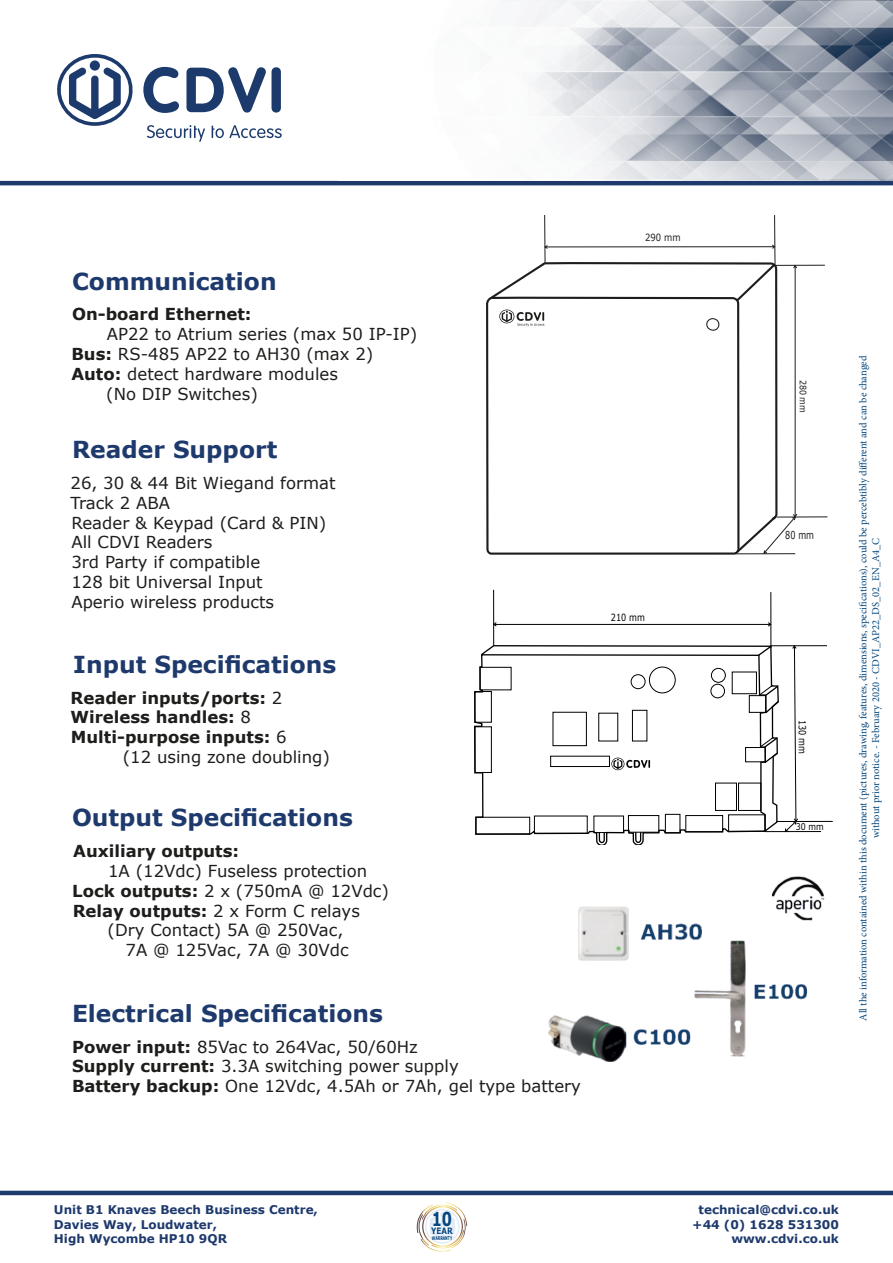
<style>
.page{position:relative;width:893px;height:1263px;background:#fff}
.page>*{position:absolute;margin:0;border:0;box-sizing:border-box;transform-origin:0 0}
.t1{font:700 23.4px "Verdana";color:#1e3a6d}
.t2{font:700 19.2px "Verdana";color:#054780;scale:.75 1}
.t3{font:16.5px "Verdana";color:#1d1d1b}
.t4{font:700 16.5px "Verdana";color:#1d1d1b}
.t5{font:700 12px "Verdana";color:#1e3a6d}
.t6{font:10.95px "Verdana";color:#1d1d1b;scale:.74 1}
.t7{font:10.5px/12.6px "Minion Pro";color:#05467b;text-align:center}
.t8{font:9.9px "Verdana";color:#000;scale:.82 1}
.t9{font:9.9px "Verdana";color:#1d1d1b;scale:.85 1}
.t10{font:9.15px "Verdana";color:#000;scale:.85 1}
.t11{font:9px "Verdana";color:#1d1d1b;scale:.89 1}
.t12{font:700 8.85px "Verdana";color:#054780;scale:.82 1}
.t13{font:700 5.1px "Verdana";color:#054780;scale:.62 1}
.s1{font-weight:700}
.s2{font-weight:400}
</style>
<div class="page">
<hr style="left:0;top:1191px;width:893px;height:4px;background:#1e3a6d">
<svg style="left:57px;top:54px;width:76px;height:72px"></svg>
<svg style="left:147px;top:125px;width:58px;height:17px"></svg>
<svg style="left:212px;top:125px;width:70px;height:13px"></svg>
<svg style="left:143px;top:67px;width:36px;height:46px"></svg>
<svg style="left:186px;top:67px;width:80px;height:46px"></svg>
<div style="left:272px;top:67px;width:9px;height:46px;background:#1c3a6c;border-radius:5px"></div>
<hr style="left:0;top:181px;width:893px;height:4px;background:#1e3a6d">
<svg style="left:474px;top:666px;width:207px;height:179px"></svg>
<div style="left:534px;top:816px;width:54px;height:18px;border:1px solid #000"></div>
<div style="left:475px;top:817px;width:55px;height:17px;border:1px solid #000"></div>
<div style="left:475px;top:726px;width:17px;height:47px;border:1px solid #000"></div>
<svg style="left:634px;top:833px;width:8px;height:11px"></svg>
<svg style="left:598px;top:833px;width:7px;height:11px"></svg>
<svg style="left:480px;top:645px;width:300px;height:188px"></svg>
<hr style="left:494px;top:624px;width:277px;height:1px;background:#000">
<svg style="left:493px;top:589px;width:4px;height:57px"></svg>
<svg style="left:756px;top:592px;width:77px;height:240px"></svg>
<svg style="left:486px;top:299px;width:248px;height:256px"></svg>
<svg style="left:539px;top:303px;width:239px;height:218px"></svg>
<svg style="left:705px;top:317px;width:16px;height:15px"></svg>
<hr style="left:795px;top:265px;width:1px;height:252px;background:#1d1d1b">
<svg style="left:488px;top:215px;width:337px;height:88px"></svg>
<svg style="left:734px;top:513px;width:94px;height:42px"></svg>
<svg style="left:499px;top:310px;width:45px;height:16px"></svg>
<img style="left:501px;top:0;width:392px;height:181px">
<img style="left:772px;top:876px;width:53px;height:45px">
<img style="left:694px;top:940px;width:114px;height:117px">
<img style="left:578px;top:906px;width:131px;height:61px">
<img style="left:548px;top:1008px;width:151px;height:54px">
<svg style="left:417px;top:1202px;width:50px;height:50px"></svg>
<p class="t1" style="left:72px;top:266px;width:206px">Communication</p>
<p class="t4" style="left:72px;top:304px;width:181px">On-board Ethernet:</p>
<p class="t3" style="left:107px;top:324px;width:312px">AP22 to Atrium series (max 50 IP-IP)</p>
<p class="t3" style="left:71px;top:343px;width:303px"><span class="s1">Bus:</span> RS-485 AP22 to AH30 (max 2)</p>
<p class="t3" style="left:71px;top:363px;width:268px"><span class="s1">Auto:</span> detect hardware modules</p>
<p class="t3" style="left:106px;top:383px;width:153px">(No DIP Switches)</p>
<p class="t1" style="left:72px;top:434px;width:207px">Reader Support</p>
<p class="t3" style="left:70px;top:473px;width:267px">26, 30 &amp; 44 Bit Wiegand format</p>
<p class="t3" style="left:70px;top:492px;width:101px">Track 2 ABA</p>
<p class="t3" style="left:71px;top:512px;width:256px">Reader &amp; Keypad (Card &amp; PIN)</p>
<p class="t3" style="left:71px;top:532px;width:142px">All CDVI Readers</p>
<p class="t3" style="left:71px;top:552px;width:190px">3rd Party if compatible</p>
<p class="t3" style="left:71px;top:572px;width:193px">128 bit Universal Input</p>
<p class="t3" style="left:71px;top:591px;width:204px">Aperio wireless products</p>
<p class="t1" style="left:73px;top:649px;width:265px">Input Specifications</p>
<p class="t4" style="left:70px;top:687px;width:213px">Reader inputs/ports: <span class="s2">2</span></p>
<p class="t4" style="left:70px;top:707px;width:182px">Wireless handles: <span class="s2">8</span></p>
<p class="t4" style="left:71px;top:726px;width:217px">Multi-purpose inputs: <span class="s2">6</span></p>
<p class="t3" style="left:123px;top:746px;width:209px">(12 using zone doubling)</p>
<p class="t1" style="left:72px;top:802px;width:282px">Output Specifications</p>
<p class="t4" style="left:73px;top:840px;width:167px">Auxiliary outputs:</p>
<p class="t3" style="left:108px;top:860px;width:261px">1A (12Vdc) Fuseless protection</p>
<p class="t3" style="left:72px;top:880px;width:318px"><span class="s1">Lock outputs:</span> 2 x (750mA @ 12Vdc)</p>
<p class="t4" style="left:73px;top:900px;width:289px">Relay outputs: <span class="s2">2 x Form C relays</span></p>
<p class="t3" style="left:108px;top:920px;width:237px">(Dry Contact) 5A @ 250Vac,</p>
<p class="t3" style="left:126px;top:940px;width:225px">7A @ 125Vac, 7A @ 30Vdc</p>
<p class="t1" style="left:72px;top:998px;width:312px">Electrical Specifications</p>
<p class="t3" style="left:72px;top:1036px;width:347px"><span class="s1">Power input:</span> 85Vac to 264Vac, 50/60Hz</p>
<p class="t3" style="left:72px;top:1056px;width:388px"><span class="s1">Supply current:</span> 3.3A switching power supply</p>
<p class="t3" style="left:72px;top:1076px;width:510px"><span class="s1">Battery backup:</span> One 12Vdc, 4.5Ah or 7Ah, gel type battery</p>
<p class="t9" style="left:645px;top:231px;width:43px">290 mm</p>
<p class="t8" style="left:611px;top:611px;width:43px">210 mm</p>
<p class="t11" style="left:809px;top:380px;width:39px;rotate:90deg">280 mm</p>
<p class="t6" style="left:785px;top:528px;width:40px">80 mm</p>
<p class="t8" style="left:809px;top:720px;width:43px;rotate:90deg">130 mm</p>
<p class="t10" style="left:796px;top:820px;width:34px">30 mm</p>
<p class="t7" style="left:857px;top:1020px;width:667px;rotate:-90deg">All the information contained within this document (pictures, drawing, features, dimensions, specifications), could be percebtibly different and can be changed without prior notice. - February 2020 - CDVI_AP22_DS_02_EN_A4_C</p>
<p class="t5" style="left:54px;top:1202px;width:266px">Unit B1 Knaves Beech Business Centre,</p>
<p class="t5" style="left:54px;top:1216px;width:165px">Davies Way, Loudwater,</p>
<p class="t5" style="left:54px;top:1231px;width:175px">High Wycombe HP10 9QR</p>
<p class="t2" style="left:432px;top:1206px;width:28px">10</p>
<p class="t13" style="left:432px;top:1234px;width:34px">WARRANTY</p>
<p class="t12" style="left:431px;top:1225px;width:28px">YEAR</p>
<p class="t5" style="left:699px;top:1202px;width:142px">technical@cdvi.co.uk</p>
<p class="t5" style="left:692px;top:1216px;width:148px">+44 (0) 1628 531300</p>
<p class="t5" style="left:731px;top:1231px;width:109px">www.cdvi.co.uk</p>
</div>
